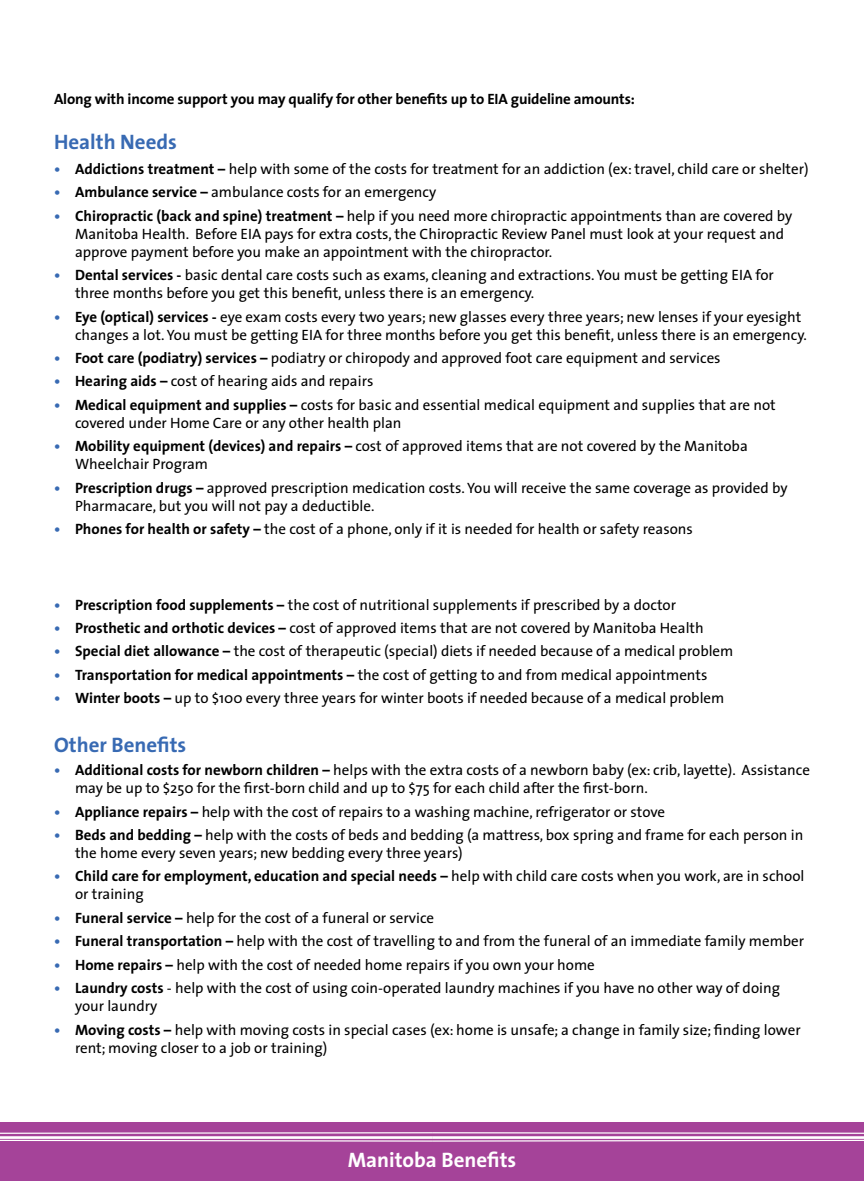
<style>
.page{position:relative;width:864px;height:1181px;background:#fff}
.page>*{position:absolute;margin:0;border:0;box-sizing:border-box;transform-origin:0 0}
.Bullets{font:700 21px "The Sans";color:#386ab3}
.Section{font:700 21px "The Sans";color:#fff}
.Bullets-2{font:15px/18px "The Sans";color:#000}
.Body_Copy{font:700 15px "The Sans";letter-spacing:-.01em;color:#000}
.s1{font-weight:700;color:#386ab3}
.s2{font-weight:700}
</style>
<div class="page">
<div style="left:0;top:1122px;width:864px;height:58px;background:#a54399"></div>
<hr style="left:432px;top:1136px;width:432px;height:2px;background:#fff">
<hr style="left:0;top:1136px;width:432px;height:2px;background:#fff">
<svg style="left:0;top:1132px;width:864px;height:1px"></svg>
<svg style="left:0;top:1139px;width:864px;height:2px"></svg>
<p class="Body_Copy" style="left:54px;top:86px;width:582px">Along with income support you may qualify for other benefits up to EIA guideline amounts:</p>
<p class="Bullets" style="left:54px;top:124px;width:124px">Health Needs</p>
<p class="Bullets-2" style="left:54px;top:159px;width:756px"><span class="s1">•</span> <span class="s2">Addictions treatment –</span> help with some of the costs for treatment for an addiction (ex: travel, child care or shelter)</p>
<p class="Bullets-2" style="left:54px;top:183px;width:384px"><span class="s1">•</span> <span class="s2">Ambulance service –</span> ambulance costs for an emergency</p>
<p class="Bullets-2" style="left:75px;top:206px;width:719px;text-indent:-21px"><span class="s1">•</span> <span class="s2">Chiropractic (back and spine) treatment –</span> help if you need more chiropractic appointments than are covered by<br>Manitoba Health. Before EIA pays for extra costs, the Chiropractic Review Panel must look at your request and approve payment before you make an appointment with the chiropractor.</p>
<p class="Bullets-2" style="left:75px;top:266px;width:700px;text-indent:-21px"><span class="s1">•</span> <span class="s2">Dental services -</span> basic dental care costs such as exams, cleaning and extractions. You must be getting EIA for three months before you get this benefit, unless there is an emergency.</p>
<p class="Bullets-2" style="left:75px;top:307px;width:733px;text-indent:-21px"><span class="s1">•</span> <span class="s2">Eye (optical) services -</span> eye exam costs every two years; new glasses every three years; new lenses if your eyesight changes a lot. You must be getting EIA for three months before you get this benefit, unless there is an emergency.</p>
<p class="Bullets-2" style="left:54px;top:348px;width:668px"><span class="s1">•</span> <span class="s2">Foot care (podiatry) services –</span> podiatry or chiropody and approved foot care equipment and services</p>
<p class="Bullets-2" style="left:54px;top:372px;width:321px"><span class="s1">•</span> <span class="s2">Hearing aids –</span> cost of hearing aids and repairs</p>
<p class="Bullets-2" style="left:75px;top:395px;width:702px;text-indent:-21px"><span class="s1">•</span> <span class="s2">Medical equipment and supplies –</span> costs for basic and essential medical equipment and supplies that are not covered under Home Care or any other health plan</p>
<p class="Bullets-2" style="left:75px;top:437px;width:674px;text-indent:-21px"><span class="s1">•</span> <span class="s2">Mobility equipment (devices) and repairs –</span> cost of approved items that are not covered by the Manitoba<br>Wheelchair Program</p>
<p class="Bullets-2" style="left:75px;top:478px;width:714px;text-indent:-21px"><span class="s1">•</span> <span class="s2">Prescription drugs –</span> approved prescription medication costs. You will receive the same coverage as provided by<br>Pharmacare, but you will not pay a deductible.</p>
<p class="Bullets-2" style="left:54px;top:519px;width:640px"><span class="s1">•</span> <span class="s2">Phones for health or safety –</span> the cost of a phone, only if it is needed for health or safety reasons</p>
<p class="Bullets-2" style="left:54px;top:595px;width:624px"><span class="s1">•</span> <span class="s2">Prescription food supplements –</span> the cost of nutritional supplements if prescribed by a doctor</p>
<p class="Bullets-2" style="left:54px;top:618px;width:651px"><span class="s1">•</span> <span class="s2">Prosthetic and orthotic devices –</span> cost of approved items that are not covered by Manitoba Health</p>
<p class="Bullets-2" style="left:54px;top:642px;width:681px"><span class="s1">•</span> <span class="s2">Special diet allowance –</span> the cost of therapeutic (special) diets if needed because of a medical problem</p>
<p class="Bullets-2" style="left:54px;top:665px;width:655px"><span class="s1">•</span> <span class="s2">Transportation for medical appointments –</span> the cost of getting to and from medical appointments</p>
<p class="Bullets-2" style="left:54px;top:688px;width:672px"><span class="s1">•</span> <span class="s2">Winter boots –</span> up to $100 every three years for winter boots if needed because of a medical problem</p>
<p class="Bullets" style="left:54px;top:727px;width:134px">Other Benefits</p>
<p class="Bullets-2" style="left:75px;top:760px;width:736px;text-indent:-21px"><span class="s1">•</span> <span class="s2">Additional costs for newborn children –</span> helps with the extra costs of a newborn baby (ex: crib, layette). Assistance may be up to $250 for the first-born child and up to $75 for each child after the first-born.</p>
<p class="Bullets-2" style="left:54px;top:802px;width:613px"><span class="s1">•</span> <span class="s2">Appliance repairs –</span> help with the cost of repairs to a washing machine, refrigerator or stove</p>
<p class="Bullets-2" style="left:75px;top:825px;width:730px;text-indent:-21px"><span class="s1">•</span> <span class="s2">Beds and bedding –</span> help with the costs of beds and bedding (a mattress, box spring and frame for each person in the home every seven years; new bedding every three years)</p>
<p class="Bullets-2" style="left:75px;top:866px;width:731px;text-indent:-21px"><span class="s1">•</span> <span class="s2">Child care for employment, education and special needs –</span> help with child care costs when you work, are in school or training</p>
<p class="Bullets-2" style="left:54px;top:908px;width:382px"><span class="s1">•</span> <span class="s2">Funeral service –</span> help for the cost of a funeral or service</p>
<p class="Bullets-2" style="left:54px;top:931px;width:752px"><span class="s1">•</span> <span class="s2">Funeral transportation –</span> help with the cost of travelling to and from the funeral of an immediate family member</p>
<p class="Bullets-2" style="left:54px;top:955px;width:542px"><span class="s1">•</span> <span class="s2">Home repairs –</span> help with the cost of needed home repairs if you own your home</p>
<p class="Bullets-2" style="left:75px;top:978px;width:706px;text-indent:-21px"><span class="s1">•</span> <span class="s2">Laundry costs</span> - help with the cost of using coin-operated laundry machines if you have no other way of doing your laundry</p>
<p class="Bullets-2" style="left:75px;top:1019px;width:727px;text-indent:-21px"><span class="s1">•</span> <span class="s2">Moving costs –</span> help with moving costs in special cases (ex: home is unsafe; a change in family size; finding lower rent; moving closer to a job or training)</p>
<p class="Section" style="left:348px;top:1142px;width:170px">Manitoba Benefits</p>
</div>
